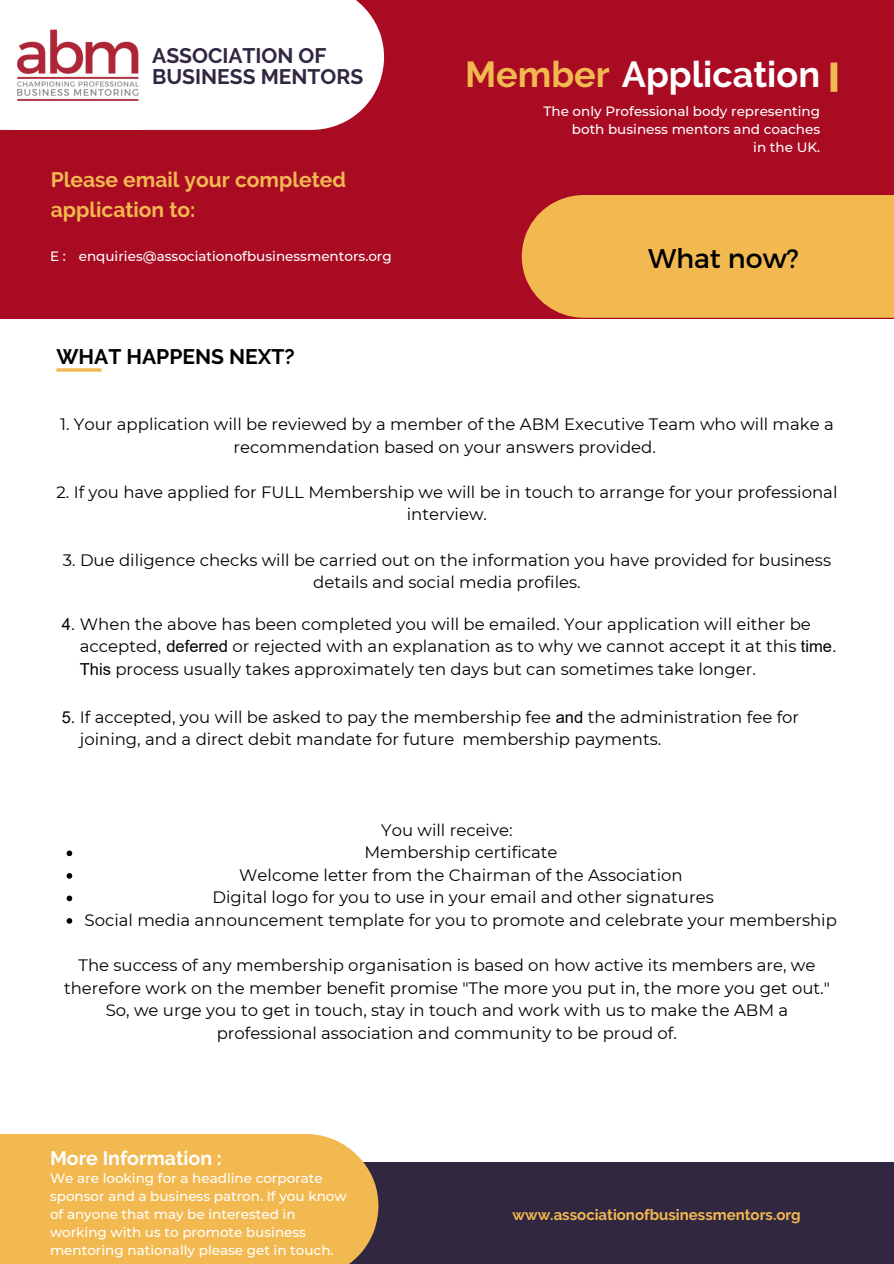
<style>
.page{position:relative;width:894px;height:1264px;background:#fff}
.page>*{position:absolute;margin:0;border:0;box-sizing:border-box;transform-origin:0 0}
.t1{font:700 36px "Raleway";color:#fff}
.t2{font:27px "Montserrat";color:#000}
.t3{font:700 21px/29.2px "Raleway";color:#f2b950}
.t4{font:700 21px/21.5px "Raleway";color:#312741}
.t5{font:700 21px "Raleway";color:#000}
.t6{font:700 19.5px "Raleway";color:#fff}
.t7{font:16.5px/22.5px "Montserrat";color:#000;text-align:center}
.t8{font:700 15px "Raleway";color:#f2b950}
.t9{font:500 13.5px/18px "Montserrat";color:#fff;text-align:right}
.s1{color:#f2b950}
.s2{font-family:"Arial"}
</style>
<div class="page">
<div style="left:0;top:0;width:893px;height:318px;background:#a90b22"></div>
<div style="left:521px;top:195px;width:372px;height:123px;background:#f2b950"></div>
<div style="left:830px;top:62px;width:7px;height:30px;background:#f2b950"></div>
<div style="left:0;top:1161px;width:893px;height:102px;background:#312741"></div>
<div style="left:0;top:1133px;width:378px;height:130px;background:#f2b950"></div>
<div style="left:0;top:0;width:384px;height:130px;background:#fff"></div>
<img style="left:11px;top:0;width:131px;height:129px">
<hr style="left:56px;top:368px;width:45px;height:3px;background:#f2b950">
<svg style="left:67px;top:850px;width:5px;height:6px"></svg>
<svg style="left:67px;top:873px;width:5px;height:5px"></svg>
<svg style="left:67px;top:895px;width:5px;height:6px"></svg>
<svg style="left:67px;top:918px;width:5px;height:5px"></svg>
<p class="t4" style="left:152px;top:45px;width:212px">ASSOCIATION OF<br>BUSINESS MENTORS</p>
<p class="t3" style="left:51px;top:165px;width:297px">Please email your completed application to:</p>
<p class="t9" style="left:50px;top:247px;width:17px">E :</p>
<p class="t9" style="left:79px;top:247px;width:314px">enquiries@associationofbusinessmentors.org</p>
<p class="t5" style="left:56px;top:344px;width:239px">WHAT HAPPENS NEXT?</p>
<p class="t1" style="left:465px;top:53px;width:356px"><span class="s1">Member</span> Application</p>
<p class="t9" style="left:543px;top:102px;width:278px">The only Professional body representing both business mentors and coaches</p>
<p class="t9" style="left:753px;top:138px;width:68px">in the UK.</p>
<p class="t2" style="left:647px;top:240px;width:152px">What now?</p>
<p class="t7" style="left:60px;top:413px;width:775px">1. Your application will be reviewed by a member of the ABM Executive Team who will make a recommendation based on your answers provided.</p>
<p class="t7" style="left:56px;top:481px;width:782px">2. If you have applied for FULL Membership we will be in touch to arrange for your professional interview.</p>
<p class="t7" style="left:63px;top:548px;width:769px">3. Due diligence checks will be carried out on the information you have provided for business details and social media profiles.</p>
<p class="t7" style="left:80px;top:612px;width:758px;text-align:left;text-indent:-18px"><span class="s2">4.</span> When the above has been completed you will be emailed. Your application will either be accepted<span class="s2">, deferred</span> or rejected with an explanation as to why we cannot accept it at this <span class="s2">time.<br>This</span> process usually takes approximately ten days but can sometimes take longer.</p>
<p class="t7" style="left:80px;top:705px;width:720px;text-align:left;text-indent:-18px"><span class="s2">5.</span> If accepted, you will be asked to pay the membership fee <span class="s2">and</span> the administration fee for joining, and a direct debit mandate for future membership payments.</p>
<p class="t7" style="left:381px;top:818px;width:133px">You will receive:</p>
<p class="t7" style="left:364px;top:841px;width:194px">Membership certificate</p>
<p class="t7" style="left:239px;top:863px;width:444px">Welcome letter from the Chairman of the Association</p>
<p class="t7" style="left:212px;top:886px;width:502px">Digital logo for you to use in your email and other signatures</p>
<p class="t7" style="left:84px;top:908px;width:753px">Social media announcement template for you to promote and celebrate your membership</p>
<p class="t7" style="left:64px;top:953px;width:767px">The success of any membership organisation is based on how active its members are, we therefore work on the member benefit promise "The more you put in, the more you get out." So, we urge you to get in touch, stay in touch and work with us to make the ABM a professional association and community to be proud of.</p>
<p class="t6" style="left:50px;top:1146px;width:173px">More Information :</p>
<p class="t9" style="left:50px;top:1168px;width:298px;text-align:left">We are looking for a headline corporate sponsor and a business patron. If you know of anyone that may be interested in working with us to promote business mentoring nationally please get in touch.</p>
<p class="t8" style="left:512px;top:1205px;width:290px">www.associationofbusinessmentors.org</p>
</div>
